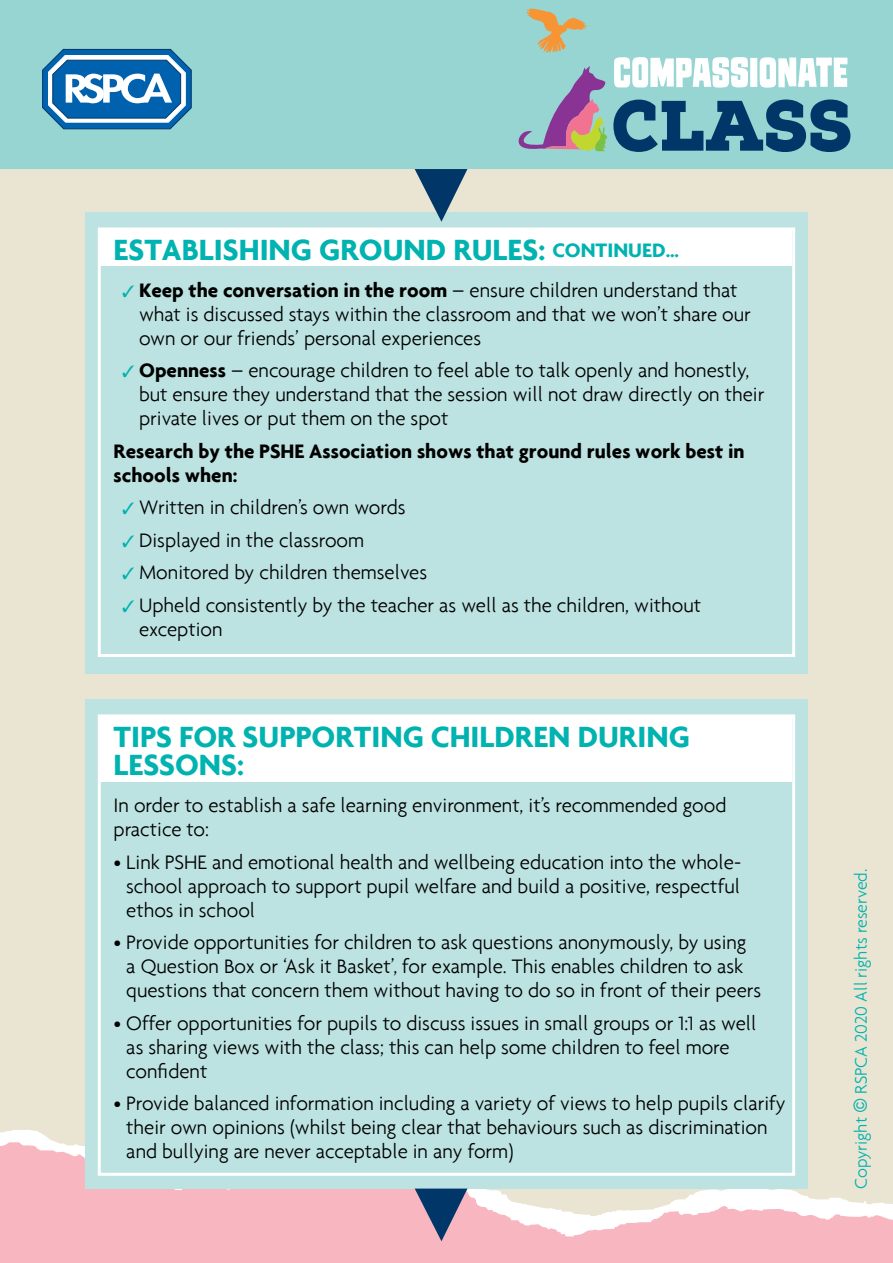
<style>
.page{position:relative;width:893px;height:1263px;background:#eae4d2}
.page>*{position:absolute;margin:0;border:0;box-sizing:border-box;transform-origin:0 0}
.t1{font:700 31.5px/28.5px "Agenda";color:#00b3b0}
.t2{font:300 21px/24px "Agenda";color:#000}
.t3{font:700 21px/24px "Agenda";color:#000}
.t4{font:300 18px "Agenda";color:#00b3b0}
.s1{font-size:21px}
.s2{font-weight:700}
.s3{font-family:"Arial";font-weight:400}
</style>
<div class="page">
<div style="left:0;top:0;width:893px;height:169px;background:#96d5d2"></div>
<svg style="left:42px;top:49px;width:149px;height:80px;background:#5293c3"></svg>
<svg style="left:614px;top:57px;width:233px;height:31px;background:#e0f2f1"></svg>
<svg style="left:519px;top:66px;width:88px;height:86px;background:#9da3ae"></svg>
<svg style="left:613px;top:99px;width:237px;height:53px;background:#417b96"></svg>
<svg style="left:526px;top:9px;width:61px;height:44px;background:#b9bd98"></svg>
<svg style="left:0;top:1130px;width:893px;height:133px;background:#f6c5ca"></svg>
<div style="left:85px;top:213px;width:723px;height:461px;background:#bce3e2"></div>
<div style="left:85px;top:699px;width:723px;height:489px;background:#bce3e2"></div>
<div style="left:101px;top:230px;width:691px;height:36px;background:#fff"></div>
<div style="left:98px;top:227px;width:697px;height:430px;border:3px solid #fff"></div>
<div style="left:101px;top:717px;width:691px;height:65px;background:#fff"></div>
<div style="left:98px;top:714px;width:697px;height:462px;border:3px solid #fff"></div>
<svg style="left:415px;top:169px;width:52px;height:53px"></svg>
<svg style="left:415px;top:1188px;width:52px;height:53px;background:#7a7694"></svg>
<h1 class="t1" style="left:114px;top:235px;width:567px">ESTABLISHING GROUND RULES: <span class="s1">CONTINUED…</span></h1>
<p class="t2" style="left:139px;top:278px;width:613px"><span class="s2">Keep the conversation in the room</span> – ensure children understand that what is discussed stays within the classroom and that we won’t share our own or our friends’ personal experiences</p>
<p class="t2" style="left:139px;top:358px;width:627px"><span class="s2">Openness</span> – encourage children to feel able to talk openly and honestly, but ensure they understand that the session will not draw directly on their private lives or put them on the spot</p>
<p class="t3" style="left:114px;top:438px;width:633px">Research by the PSHE Association shows that ground rules work best in schools when:</p>
<p class="t2" style="left:139px;top:491px;width:564px;line-height:32.5px">Written in children’s own words<br>Displayed in the classroom<br>Monitored by children themselves<br>Upheld consistently by the teacher as well as the children, without</p>
<p class="t2" style="left:139px;top:617px;width:85px">exception</p>
<h1 class="t1" style="left:114px;top:722px;width:578px">TIPS FOR SUPPORTING CHILDREN DURING<br>LESSONS:</h1>
<p class="t2" style="left:114px;top:793px;width:614px">In order to establish a safe learning environment, it’s recommended good practice to:</p>
<p class="t2" style="left:126px;top:849px;width:616px;text-align:justify;text-indent:-13px">• Link PSHE and emotional health and wellbeing education into the whole&shy;school approach to support pupil welfare and build a positive, respectful ethos in school</p>
<p class="t2" style="left:126px;top:930px;width:636px;text-indent:-13px">• Provide opportunities for children to ask questions anonymously, by using<br>a Question Box or ‘Ask it Basket’, for example. This enables children to ask questions that concern them without having to do so in front of their peers</p>
<p class="t2" style="left:126px;top:1010px;width:632px;text-indent:-13px">• Offer opportunities for pupils to discuss issues in small groups or 1:1 as well as sharing views with the class; this can help some children to feel more confident</p>
<p class="t2" style="left:126px;top:1091px;width:661px;text-indent:-13px">• Provide balanced information including a variety of views to help pupils clarify their own opinions (whilst being clear that behaviours such as discrimination and bullying are never acceptable in any form)</p>
<p class="t4" style="left:850px;top:1188px;width:321px;rotate:-90deg">Copyright <span class="s3">©</span> RSPCA 2020 All rights reserved.</p>
</div>
